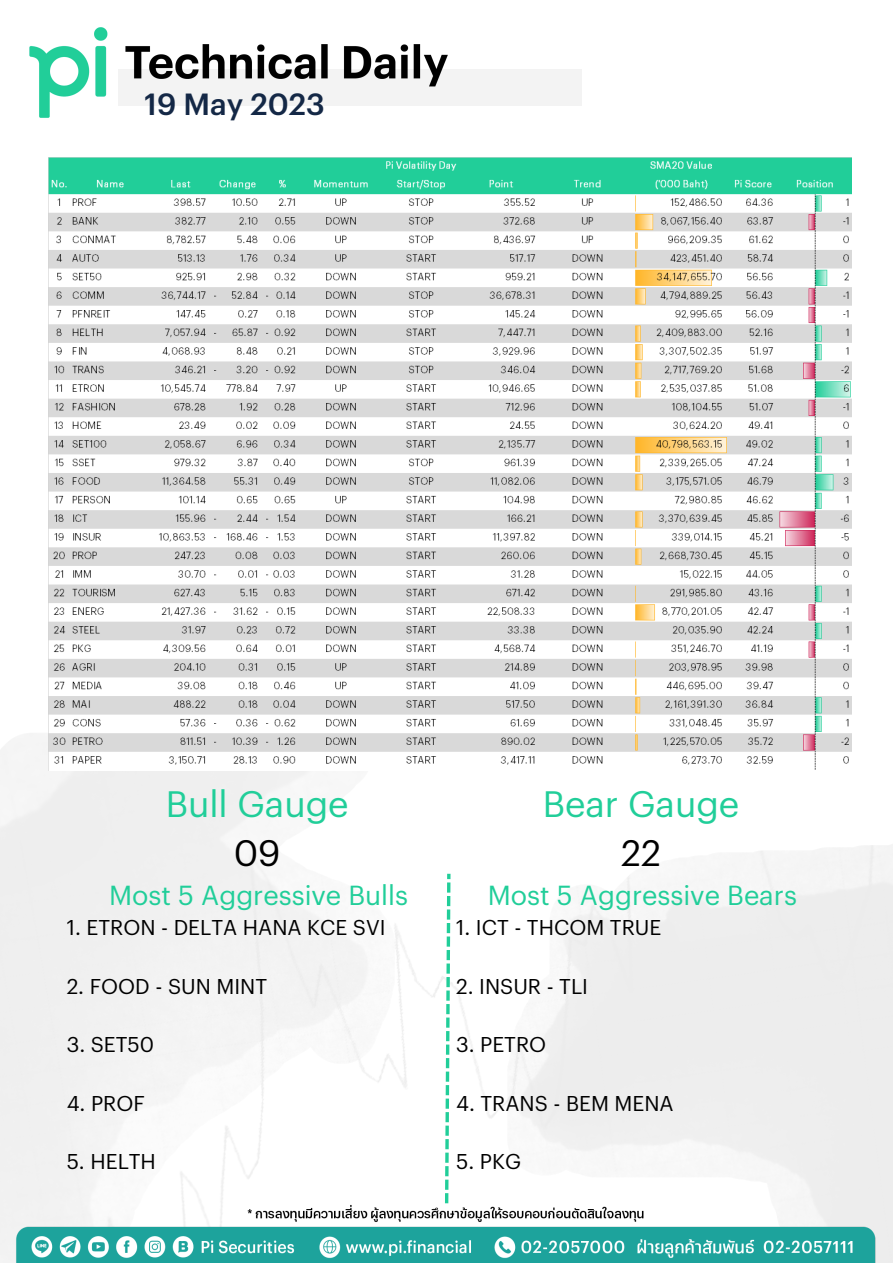
<style>
.page{position:relative;width:893px;height:1264px;background:#fff}
.page>*{position:absolute;margin:0;border:0;box-sizing:border-box;transform-origin:0 0}
.t1{font:36px "Graphik TH";color:#21ce99}
.t2{font:36px "Graphik TH";color:#000}
.t3{font:500 30px "Graphik TH";color:#142846}
.t4{font:27px "Graphik TH";color:#21ce99}
.t5{font:21px "Graphik TH";color:#000}
</style>
<div class="page">
<img style="left:0;top:711px;width:892px;height:488px">
<svg style="left:445px;top:1139px;width:3px;height:60px"></svg>
<svg style="left:445px;top:1125px;width:4px;height:10px"></svg>
<svg style="left:445px;top:1112px;width:4px;height:10px"></svg>
<svg style="left:445px;top:1098px;width:4px;height:10px"></svg>
<svg style="left:445px;top:1085px;width:4px;height:10px"></svg>
<svg style="left:446px;top:990px;width:3px;height:91px"></svg>
<svg style="left:446px;top:977px;width:4px;height:10px"></svg>
<svg style="left:446px;top:963px;width:4px;height:10px"></svg>
<svg style="left:446px;top:950px;width:4px;height:10px"></svg>
<svg style="left:446px;top:936px;width:4px;height:10px"></svg>
<svg style="left:446px;top:923px;width:4px;height:10px"></svg>
<svg style="left:447px;top:873px;width:3px;height:46px"></svg>
<img style="left:0;top:1199px;width:892px;height:63px">
<div style="left:118px;top:69px;width:463px;height:37px;background:#f3f3f3"></div>
<img style="left:29px;top:27px;width:419px;height:91px">
<img style="left:49px;top:157px;width:802px;height:613px">
<p class="t3" style="left:145px;top:81px;width:182px">19 May 2023</p>
<p class="t1" style="left:166px;top:776px;width:184px">Bull Gauge</p>
<p class="t2" style="left:234px;top:825px;width:48px">09</p>
<p class="t1" style="left:542px;top:776px;width:198px">Bear Gauge</p>
<p class="t2" style="left:621px;top:825px;width:41px">22</p>
<p class="t4" style="left:109px;top:874px;width:300px">Most 5 Aggressive Bulls</p>
<p class="t5" style="left:67px;top:911px;width:320px">1. ETRON - DELTA HANA KCE SVI</p>
<p class="t4" style="left:488px;top:874px;width:310px">Most 5 Aggressive Bears</p>
<p class="t5" style="left:456px;top:911px;width:207px">1. ICT - THCOM TRUE</p>
<p class="t5" style="left:67px;top:970px;width:202px">2. FOOD - SUN MINT</p>
<p class="t5" style="left:456px;top:970px;width:133px">2. INSUR - TLI</p>
<p class="t5" style="left:67px;top:1028px;width:89px">3. SET50</p>
<p class="t5" style="left:456px;top:1028px;width:92px">3. PETRO</p>
<p class="t5" style="left:67px;top:1087px;width:80px">4. PROF</p>
<p class="t5" style="left:456px;top:1087px;width:219px">4. TRANS - BEM MENA</p>
<p class="t5" style="left:67px;top:1145px;width:91px">5. HELTH</p>
<p class="t5" style="left:456px;top:1145px;width:66px">5. PKG</p>
</div>
